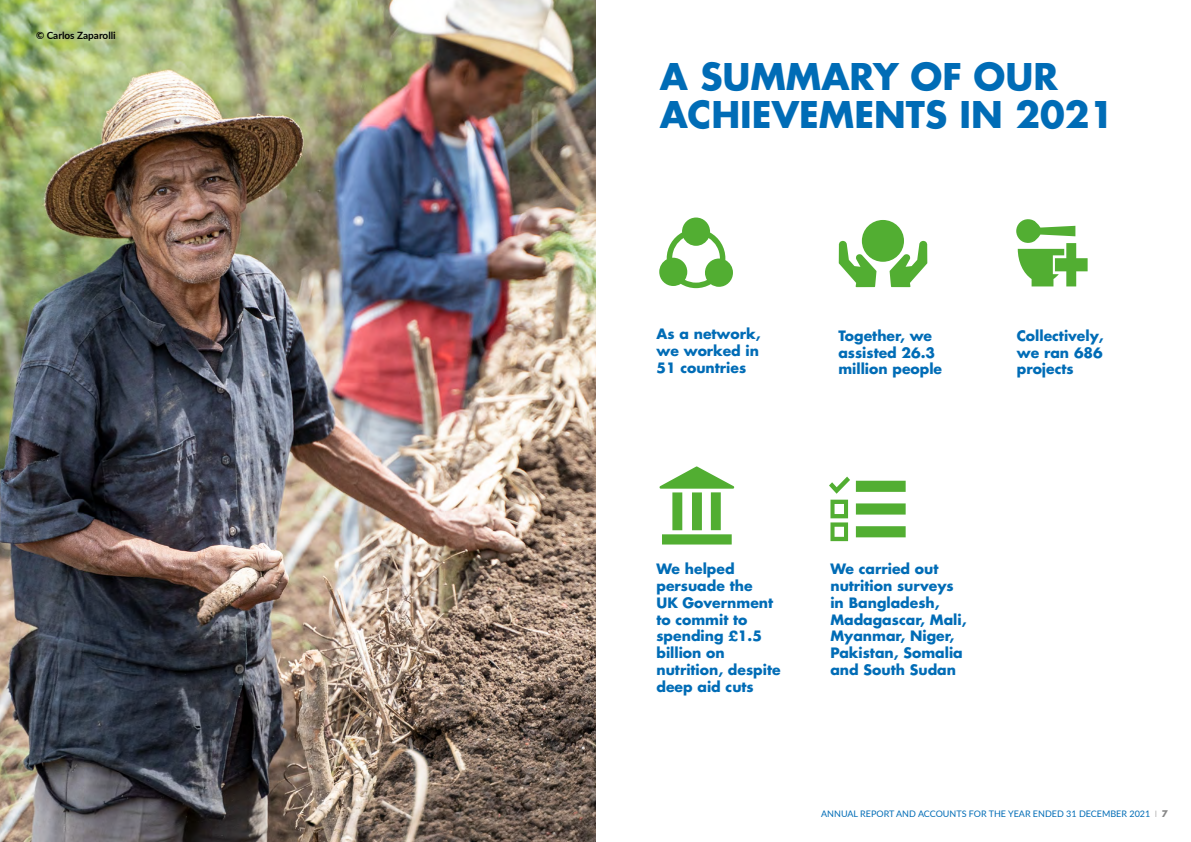
<style>
.page{position:relative;width:1191px;height:842px;background:#fff}
.page>*{position:absolute;margin:0;border:0;box-sizing:border-box;transform-origin:0 0}
.ToC_main_item{font:700 36px/38px "Futura LT Pro";color:#006cb6}
.Facts{font:700 14px/16.8px "Futura LT Pro";color:#006cb6}
.t1{font:700 10px "Lato";color:#000}
.t2{font:9px "Lato";color:#006cb6}
.s1{font-weight:300;color:#878787}
.s2{font-family:"Futura LT Pro";font-weight:700;color:#878787}
</style>
<div class="page">
<svg style="left:1016px;top:219px;width:71px;height:67px"></svg>
<img style="left:0;top:0;width:595px;height:842px">
<svg style="left:829px;top:477px;width:76px;height:64px"></svg>
<svg style="left:659px;top:466px;width:75px;height:78px"></svg>
<svg style="left:659px;top:218px;width:74px;height:70px"></svg>
<svg style="left:838px;top:240px;width:38px;height:47px"></svg>
<svg style="left:889px;top:240px;width:38px;height:47px"></svg>
<div style="left:862px;top:220px;width:42px;height:42px;background:#52ae32;border-radius:50%"></div>
<p class="t1" style="left:36px;top:28px;width:81px">© Carlos Zaparolli</p>
<p class="ToC_main_item" style="left:660px;top:56px;width:456px">A SUMMARY OF OUR<br>ACHIEVEMENTS IN 2021</p>
<p class="Facts" style="left:656px;top:325px;width:106px;text-align:justify">As a network, we worked in 51 countries</p>
<p class="Facts" style="left:838px;top:327px;width:105px">Together, we assisted 26.3 million people</p>
<p class="Facts" style="left:1016px;top:327px;width:88px;text-align:justify">Collectively, we ran 686 projects</p>
<p class="Facts" style="left:656px;top:560px;width:126px">We helped persuade the<br>UK Government to commit to spending £1.5 billion on nutrition, despite deep aid cuts</p>
<p class="Facts" style="left:830px;top:560px;width:138px">We carried out nutrition surveys in Bangladesh,<br>Madagascar, Mali,<br>Myanmar, Niger,<br>Pakistan, Somalia and South Sudan</p>
<p class="t2" style="left:821px;top:807px;width:348px">ANNUAL REPORT AND ACCOUNTS FOR THE YEAR ENDED 31 DECEMBER 2021 <span class="s1">I</span> <span class="s2">7</span></p>
</div>
